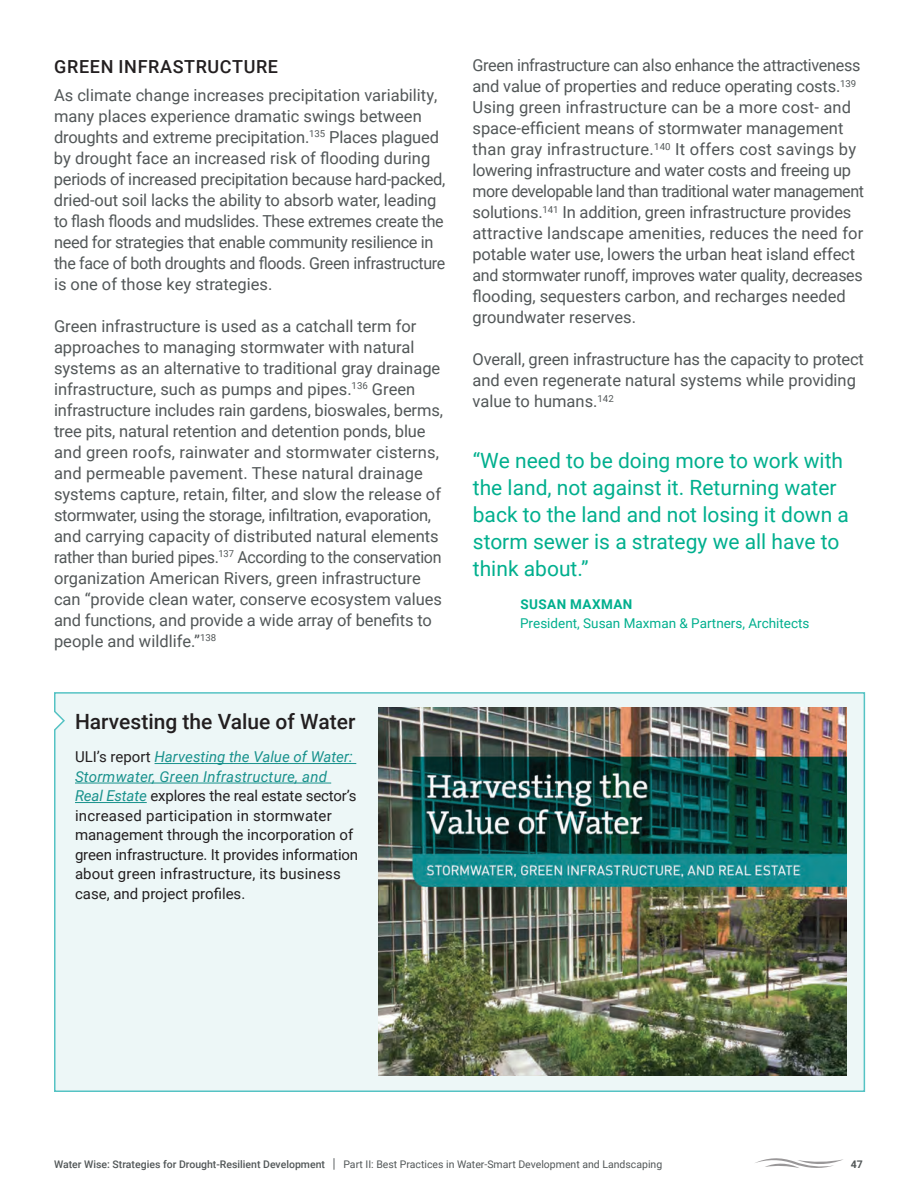
<style>
.page{position:relative;width:918px;height:1188px;background:#fff}
.page>*{position:absolute;margin:0;border:0;box-sizing:border-box;transform-origin:0 0}
.t1{font:21px/27px "Roboto";color:#00af8e}
.t2{font:500 21px "Roboto";color:#231f20}
.BODY_TXT_-_first_P{font:500 18px "Roboto";letter-spacing:.035em;color:#231f20}
.BODY_TXT_-_first_P-2{font:16.5px/21px "Roboto";letter-spacing:-.01em;color:#525758}
.t3{font:15px/19.5px "Roboto";color:#231f20}
.t4{font:13.5px "Roboto";color:#00af8e}
.t5{font:700 13.5px "Roboto";letter-spacing:.035em;color:#00af8e}
.t6{font:10.5px "Roboto";color:#525758}
.t7{font:700 10.5px "Roboto";color:#525758}
.s1{font-style:italic;color:#19928d}
.s2{font-weight:500}
.s3{font-weight:500;font-size:13.65px}
</style>
<div class="page">
<div style="left:54px;top:692px;width:812px;height:400px;background:#edf7f7"></div>
<hr style="left:155px;top:763px;width:201px;height:1px;background:#19928d">
<hr style="left:75px;top:783px;width:256px;height:1px;background:#19928d">
<hr style="left:75px;top:802px;width:72px;height:1px;background:#19928d">
<img style="left:378px;top:707px;width:469px;height:368px">
<svg style="left:755px;top:1158px;width:88px;height:10px"></svg>
<p class="BODY_TXT_-_first_P" style="left:54px;top:54px;width:225px">GREEN INFRASTRUCTURE</p>
<p class="BODY_TXT_-_first_P-2" style="left:54px;top:84px;width:393px">As climate change increases precipitation variability, many places experience dramatic swings between droughts and extreme precipitation.<sup>135</sup> Places plagued by drought face an increased risk of flooding during periods of increased precipitation because hard-packed, dried-out soil lacks the ability to absorb water, leading to flash floods and mudslides. These extremes create the need for strategies that enable community resilience in the face of both droughts and floods. Green infrastructure is one of those key strategies.</p>
<p class="BODY_TXT_-_first_P-2" style="left:54px;top:315px;width:390px">Green infrastructure is used as a catchall term for approaches to managing stormwater with natural systems as an alternative to traditional gray drainage infrastructure, such as pumps and pipes.<sup>136</sup> Green infrastructure includes rain gardens, bioswales, berms, tree pits, natural retention and detention ponds, blue and green roofs, rainwater and stormwater cisterns, and permeable pavement. These natural drainage systems capture, retain, filter, and slow the release of stormwater, using the storage, infiltration, evaporation, and carrying capacity of distributed natural elements rather than buried pipes.<sup>137</sup> According to the conservation organization American Rivers, green infrastructure can “provide clean water, conserve ecosystem values and functions, and provide a wide array of benefits to people and wildlife.”<sup>138</sup></p>
<p class="t2" style="left:75px;top:707px;width:282px">Harvesting the Value of Water</p>
<p class="t3" style="left:75px;top:747px;width:285px">ULI’s report <span class="s1">Harvesting the Value of Water:<br>Stormwater, Green Infrastructure, and Real Estate</span> explores the real estate sector’s increased participation in stormwater management through the incorporation of green infrastructure. It provides information about green infrastructure, its business case, and project profiles.</p>
<p class="BODY_TXT_-_first_P-2" style="left:472px;top:54px;width:393px">Green infrastructure can also enhance the attractiveness and value of properties and reduce operating costs.<sup>139<br></sup>Using green infrastructure can be a more cost- and space-efficient means of stormwater management than gray infrastructure.<sup>140</sup> It offers cost savings by lowering infrastructure and water costs and freeing up more developable land than traditional water management solutions.<sup>141</sup> In addition, green infrastructure provides attractive landscape amenities, reduces the need for potable water use, lowers the urban heat island effect and stormwater runoff, improves water quality, decreases flooding, sequesters carbon, and recharges needed groundwater reserves.</p>
<p class="BODY_TXT_-_first_P-2" style="left:473px;top:348px;width:393px">Overall, green infrastructure has the capacity to protect and even regenerate natural systems while providing value to humans.<sup>142</sup></p>
<p class="t1" style="left:473px;top:446px;width:378px">“We need to be doing more to work with the land, not against it. Returning water back to the land and not losing it down a storm sewer is a strategy we all have to think about.”</p>
<p class="t5" style="left:520px;top:594px;width:114px">SUSAN MAXMAN</p>
<p class="t4" style="left:520px;top:614px;width:291px">President, Susan Maxman &amp; Partners, Architects</p>
<p class="t6" style="left:54px;top:1156px;width:610px"><span class="s2">Water Wise: Strategies for Drought-Resilient Development</span> <span class="s3">|</span> Part II: Best Practices in Water-Smart Development and Landscaping</p>
<p class="t7" style="left:851px;top:1156px;width:14px">47</p>
</div>
